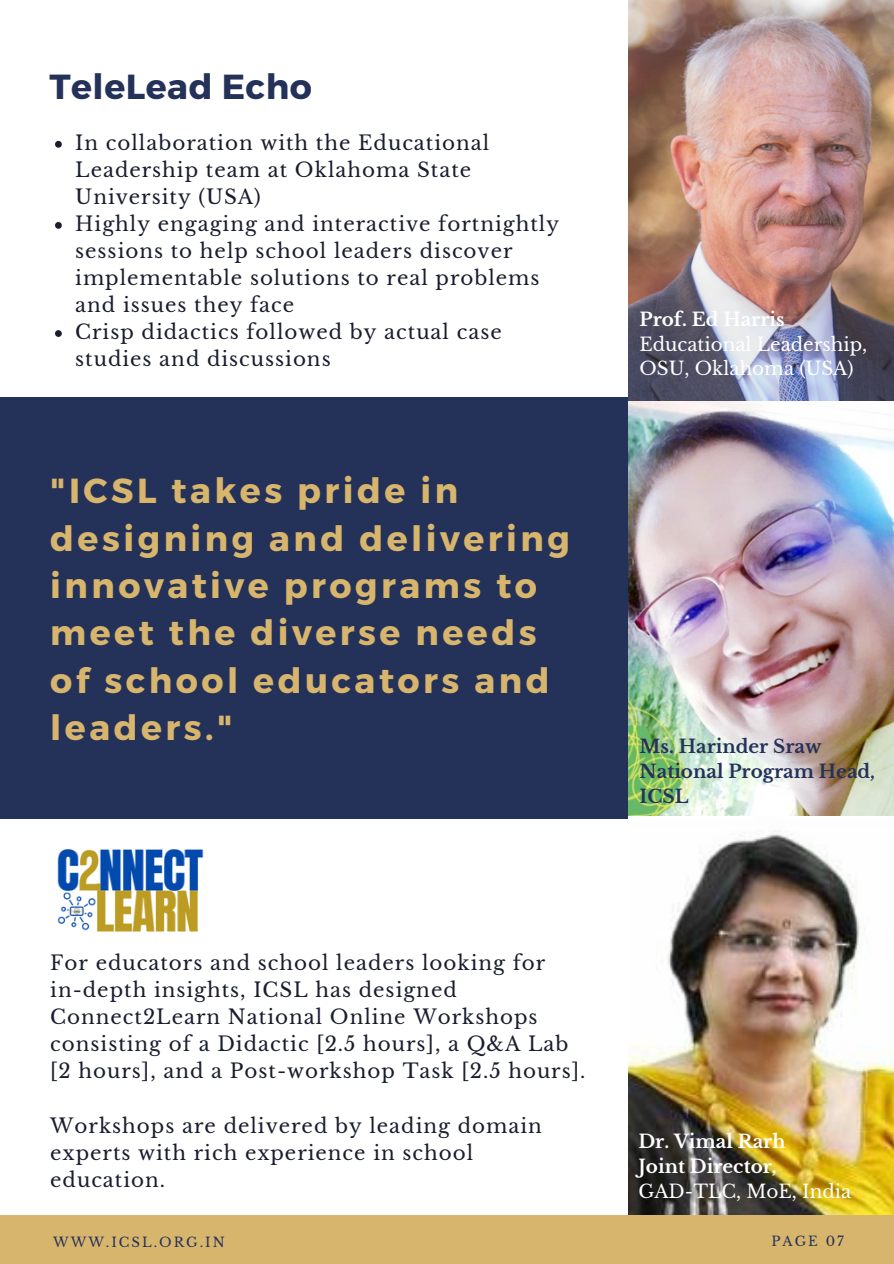
<style>
.page{position:relative;width:894px;height:1264px;background:#fff}
.page>*{position:absolute;margin:0;border:0;box-sizing:border-box;transform-origin:0 0}
.t1{font:700 34.8px/47.2px "Montserrat";letter-spacing:.1em;color:#d7b56d}
.t2{font:700 34.8px "Montserrat";letter-spacing:.015em;color:#243159}
.t3{font:19.8px/27px "Libre Baskerville";letter-spacing:.05em;color:#191d2d}
.t4{font:18.3px "Libre Baskerville";color:#fff}
.t5{font:700 18.3px "Libre Baskerville";color:#fff}
.t6{font:700 18.3px "Libre Baskerville";color:#243159}
.t7{font:13.2px "Libre Baskerville";letter-spacing:.15em;color:#243159}
</style>
<div class="page">
<div style="left:0;top:398px;width:893px;height:420px;background:#243159"></div>
<img style="left:628px;top:0;width:265px;height:1215px">
<div style="left:0;top:1215px;width:893px;height:48px;background:#d7b56d"></div>
<img style="left:57px;top:849px;width:147px;height:83px">
<svg style="left:55px;top:141px;width:7px;height:7px"></svg>
<svg style="left:55px;top:222px;width:7px;height:7px"></svg>
<svg style="left:55px;top:330px;width:7px;height:7px"></svg>
<p class="t2" style="left:49px;top:64px;width:264px">TeleLead Echo</p>
<p class="t3" style="left:75px;top:129px;width:415px">In collaboration with the Educational<br>Leadership team at Oklahoma State<br>University (USA)</p>
<p class="t3" style="left:75px;top:210px;width:485px">Highly engaging and interactive fortnightly sessions to help school leaders discover implementable solutions to real problems and issues they face</p>
<p class="t3" style="left:75px;top:319px;width:428px">Crisp didactics followed by actual case studies and discussions</p>
<p class="t1" style="left:50px;top:465px;width:521px">"ICSL takes pride in designing and delivering innovative programs to meet the diverse needs of school educators and leaders."</p>
<p class="t5" style="left:639px;top:308px;width:147px">Prof. Ed Harris</p>
<p class="t4" style="left:639px;top:333px;width:229px">Educational Leadership,</p>
<p class="t4" style="left:639px;top:358px;width:215px">OSU, Oklahoma (USA)</p>
<p class="t6" style="left:639px;top:735px;width:183px">Ms. Harinder Sraw</p>
<p class="t6" style="left:639px;top:760px;width:237px">National Program Head,</p>
<p class="t6" style="left:639px;top:784px;width:51px">ICSL</p>
<p class="t3" style="left:50px;top:949px;width:496px">For educators and school leaders looking for</p>
<p class="t3" style="left:50px;top:976px;width:536px">in-depth insights, ICSL has designed Connect2Learn National Online Workshops consisting of a Didactic [2.5 hours], a Q&amp;A Lab [2 hours], and a Post-workshop Task [2.5 hours].</p>
<p class="t3" style="left:50px;top:1112px;width:493px">Workshops are delivered by leading domain experts with rich experience in school education.</p>
<p class="t5" style="left:638px;top:1130px;width:149px">Dr. Vimal Rarh</p>
<p class="t5" style="left:638px;top:1155px;width:140px">Joint Director,</p>
<p class="t4" style="left:638px;top:1180px;width:214px">GAD-TLC, MoE, India</p>
<p class="t7" style="left:53px;top:1234px;width:173px">WWW.ICSL.ORG.IN</p>
<p class="t7" style="left:771px;top:1232px;width:74px">PAGE 07</p>
</div>
